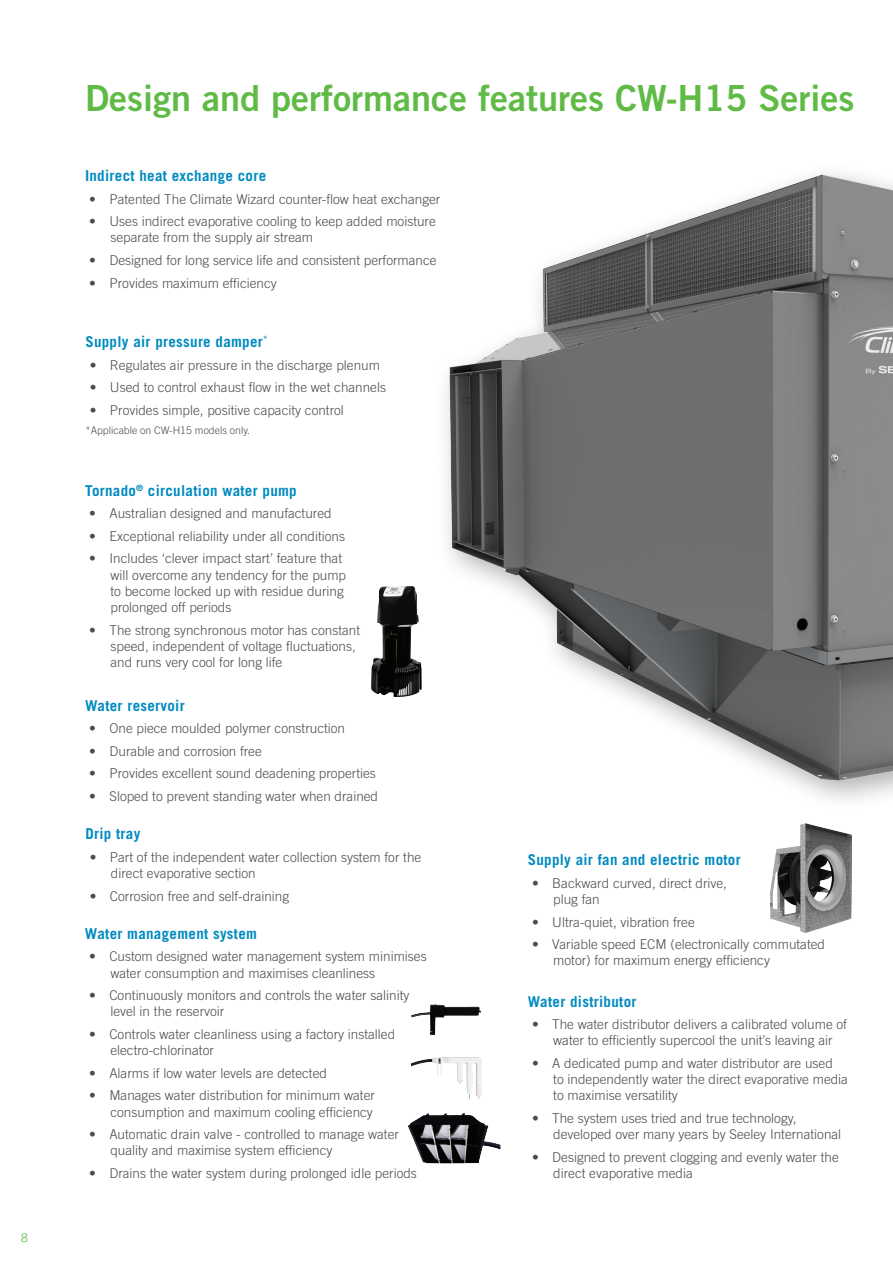
<style>
.page{position:relative;width:893px;height:1263px;background:#fff}
.page>*{position:absolute;margin:0;border:0;box-sizing:border-box;transform-origin:0 0}
.t1{font:36px "Trade Gothic LT Std Bd 2";color:#60bb46}
.t2{font:700 15px "Trade Gothic LT Std";letter-spacing:.02em;color:#008ac0}
.t3{font:300 13.5px/16.2px "Trade Gothic LT Std";color:#4b4c4d}
.t4{font:300 12px "Trade Gothic LT Std";color:#60bb46}
.t5{font:300 10.5px "Trade Gothic LT Std";color:#4b4c4d}
</style>
<div class="page">
<img style="left:371px;top:173px;width:522px;height:627px">
<img style="left:411px;top:1004px;width:70px;height:31px">
<img style="left:408px;top:1113px;width:92px;height:50px">
<img style="left:411px;top:1057px;width:70px;height:42px">
<img style="left:771px;top:823px;width:80px;height:110px">
<p class="t4" style="left:21px;top:1230px;width:8px">8</p>
<h1 class="t1" style="left:85px;top:76px;width:771px">Design and performance features CW-H15 Series</h1>
<p class="t2" style="left:85px;top:166px;width:183px">Indirect heat exchange core</p>
<p class="t3" style="left:89px;top:190px;width:353px">• Patented The Climate Wizard counter-flow heat exchanger</p>
<p class="t3" style="left:111px;top:213px;width:327px;text-indent:-21px">• Uses indirect evaporative cooling to keep added moisture separate from the supply air stream</p>
<p class="t3" style="left:89px;top:252px;width:349px">• Designed for long service life and consistent performance</p>
<p class="t3" style="left:89px;top:274px;width:189px">• Provides maximum efficiency</p>
<p class="t2" style="left:85px;top:332px;width:184px">Supply air pressure damper<sup>*</sup></p>
<p class="t3" style="left:90px;top:356px;width:292px">• Regulates air pressure in the discharge plenum</p>
<p class="t3" style="left:90px;top:379px;width:298px">• Used to control exhaust flow in the wet channels</p>
<p class="t3" style="left:90px;top:402px;width:256px">• Provides simple, positive capacity control</p>
<p class="t5" style="left:85px;top:424px;width:166px">*Applicable on CW-H15 models only.</p>
<p class="t2" style="left:85px;top:481px;width:213px">Tornado<sup>®</sup> circulation water pump</p>
<p class="t3" style="left:89px;top:505px;width:244px">• Australian designed and manufactured</p>
<p class="t3" style="left:89px;top:528px;width:257px">• Exceptional reliability under all conditions</p>
<p class="t3" style="left:111px;top:550px;width:237px;text-indent:-21px">• Includes ‘clever impact start’ feature that will overcome any tendency for the pump to become locked up with residue during prolonged off periods</p>
<p class="t3" style="left:111px;top:621px;width:251px;text-indent:-21px">• The strong synchronous motor has constant speed, independent of voltage fluctuations, and runs very cool for long life</p>
<p class="t2" style="left:85px;top:696px;width:101px">Water reservoir</p>
<p class="t3" style="left:89px;top:720px;width:257px">• One piece moulded polymer construction</p>
<p class="t3" style="left:89px;top:743px;width:174px">• Durable and corrosion free</p>
<p class="t3" style="left:89px;top:765px;width:288px">• Provides excellent sound deadening properties</p>
<p class="t3" style="left:89px;top:788px;width:290px">• Sloped to prevent standing water when drained</p>
<p class="t2" style="left:85px;top:825px;width:56px">Drip tray</p>
<p class="t3" style="left:111px;top:849px;width:312px;text-indent:-21px">• Part of the independent water collection system for the direct evaporative section</p>
<p class="t3" style="left:90px;top:887px;width:201px">• Corrosion free and self-draining</p>
<p class="t2" style="left:85px;top:924px;width:174px">Water management system</p>
<p class="t3" style="left:110px;top:948px;width:318px;text-indent:-21px">• Custom designed water management system minimises water consumption and maximises cleanliness</p>
<p class="t3" style="left:110px;top:987px;width:301px;text-indent:-21px">• Continuously monitors and controls the water salinity level in the reservoir</p>
<p class="t3" style="left:110px;top:1026px;width:286px;text-indent:-21px">• Controls water cleanliness using a factory installed electro-chlorinator</p>
<p class="t3" style="left:89px;top:1065px;width:239px">• Alarms if low water levels are detected</p>
<p class="t3" style="left:89px;top:1087px;width:287px;text-align:right">• Manages water distribution for minimum water consumption and maximum cooling efficiency</p>
<p class="t3" style="left:110px;top:1126px;width:290px;text-indent:-21px">• Automatic drain valve - controlled to manage water quality and maximise system efficiency</p>
<p class="t3" style="left:89px;top:1165px;width:329px">• Drains the water system during prolonged idle periods</p>
<p class="t2" style="left:528px;top:851px;width:214px">Supply air fan and electric motor</p>
<p class="t3" style="left:553px;top:875px;width:175px;text-indent:-21px">• Backward curved, direct drive, plug fan</p>
<p class="t3" style="left:532px;top:913px;width:164px">• Ultra-quiet, vibration free</p>
<p class="t3" style="left:553px;top:936px;width:273px;text-indent:-21px">• Variable speed ECM (electronically commutated motor) for maximum energy efficiency</p>
<p class="t2" style="left:528px;top:992px;width:110px">Water distributor</p>
<p class="t3" style="left:532px;top:1016px;width:317px;text-align:center">• The water distributor delivers a calibrated volume of water to efficiently supercool the unit’s leaving air</p>
<p class="t3" style="left:553px;top:1055px;width:296px;text-indent:-21px">• A dedicated pump and water distributor are used<br>to independently water the direct evaporative media to maximise versatility</p>
<p class="t3" style="left:553px;top:1110px;width:290px;text-indent:-21px">• The system uses tried and true technology, developed over many years by Seeley International</p>
<p class="t3" style="left:553px;top:1149px;width:287px;text-indent:-21px">• Designed to prevent clogging and evenly water the direct evaporative media</p>
</div>
